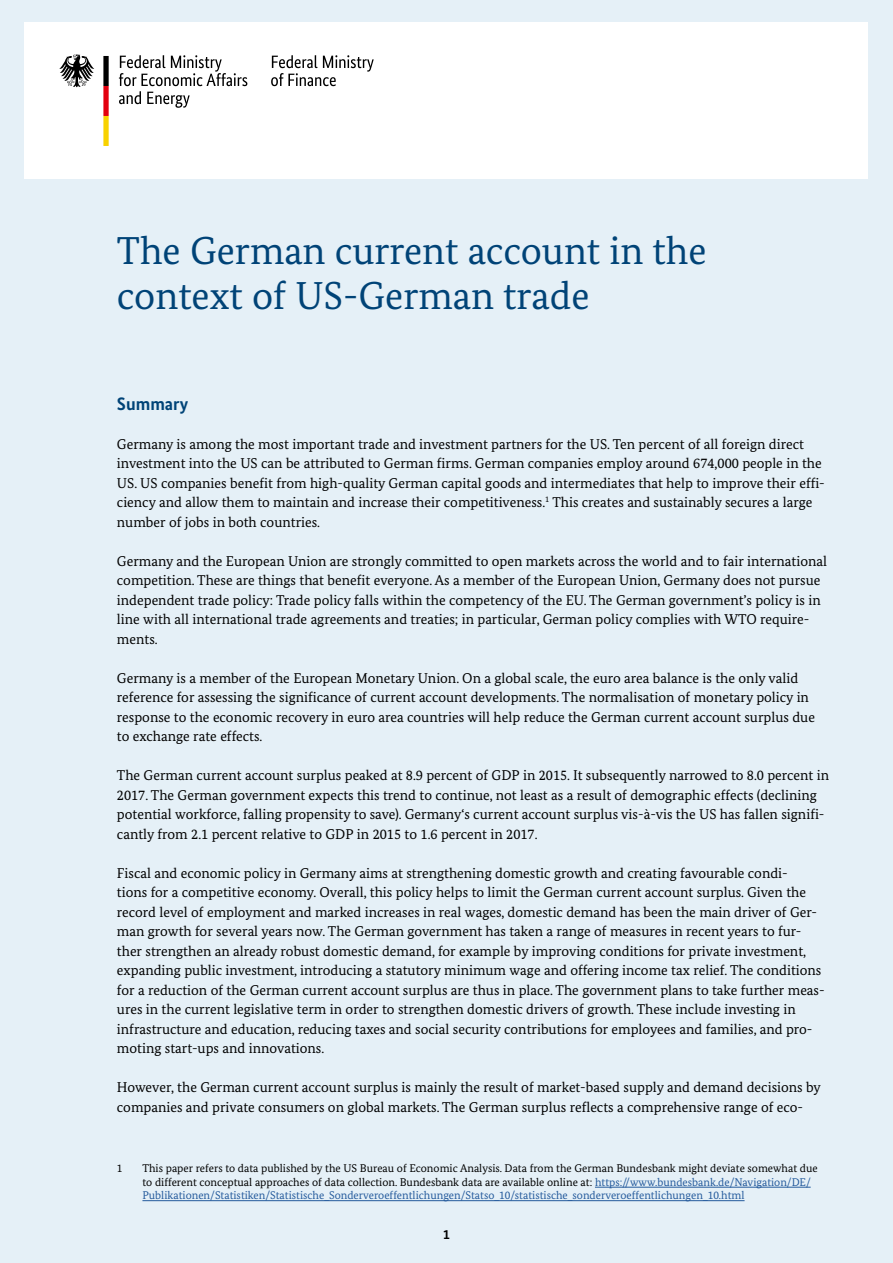
<style>
.page{position:relative;width:893px;height:1263px;background:#e5f0f7}
.page>*{position:absolute;margin:0;border:0;box-sizing:border-box;transform-origin:0 0}
.t1{font:39px/45px "Bundes Serif";color:#004377}
.t2{font:700 18px "Bundes Sans";color:#004377}
.t3{font:14.25px/19.5px "Bundes Serif";color:#000}
.t4{font:700 13.5px "Bundes Sans";color:#000}
.t5{font:11.25px/13.5px "Bundes Serif";color:#000}
.s1{color:#245a9c}
</style>
<div class="page">
<div style="left:25px;top:23px;width:843px;height:156px;background:#fff"></div>
<svg style="left:119px;top:55px;width:128px;height:53px"></svg>
<svg style="left:59px;top:55px;width:35px;height:32px"></svg>
<svg style="left:103px;top:56px;width:6px;height:90px"></svg>
<svg style="left:271px;top:55px;width:103px;height:31px"></svg>
<hr style="left:595px;top:1187px;width:216px;height:1px;background:#245a9c">
<hr style="left:142px;top:1200px;width:603px;height:1px;background:#245a9c">
<h1 class="t1" style="left:117px;top:228px;width:591px">The German current account in the context of US-German trade</h1>
<p class="t2" style="left:117px;top:392px;width:73px">Summary</p>
<p class="t3" style="left:117px;top:434px;width:709px">Germany is among the most important trade and investment partners for the US. Ten percent of all foreign direct investment into the US can be attributed to German firms. German companies employ around 674,000 people in the US. US companies benefit from high-quality German capital goods and intermediates that help to improve their effi&shy;ciency and allow them to maintain and increase their competitiveness.<sup>1</sup> This creates and sustainably secures a large number of jobs in both countries.</p>
<p class="t3" style="left:117px;top:551px;width:712px">Germany and the European Union are strongly committed to open markets across the world and to fair international competition. These are things that benefit everyone. As a member of the European Union, Germany does not pursue independent trade policy: Trade policy falls within the competency of the EU. The German government’s policy is in line with all international trade agreements and treaties; in particular, German policy complies with WTO require&shy;ments.</p>
<p class="t3" style="left:117px;top:668px;width:700px">Germany is a member of the European Monetary Union. On a global scale, the euro area balance is the only valid reference for assessing the significance of current account developments. The normalisation of monetary policy in response to the economic recovery in euro area countries will help reduce the German current account surplus due to exchange rate effects.</p>
<p class="t3" style="left:117px;top:765px;width:714px">The German current account surplus peaked at 8.9 percent of GDP in 2015. It subsequently narrowed to 8.0 percent in 2017. The German government expects this trend to continue, not least as a result of demographic effects (declining potential workforce, falling propensity to save). Germany‘s current account surplus vis-à-vis the US has fallen signifi&shy;cantly from 2.1 percent relative to GDP in 2015 to 1.6 percent in 2017.</p>
<p class="t3" style="left:117px;top:863px;width:709px">Fiscal and economic policy in Germany aims at strengthening domestic growth and creating favourable condi-<br>tions for a competitive economy. Overall, this policy helps to limit the German current account surplus. Given the record level of employment and marked increases in real wages, domestic demand has been the main driver of Ger&shy;man growth for several years now. The German government has taken a range of measures in recent years to fur&shy;ther strengthen an already robust domestic demand, for example by improving conditions for private investment, expanding public investment, introducing a statutory minimum wage and offering income tax relief. The conditions for a reduction of the German current account surplus are thus in place. The government plans to take further meas&shy;ures in the current legislative term in order to strengthen domestic drivers of growth. These include investing in infrastructure and education, reducing taxes and social security contributions for employees and families, and pro&shy;moting start-ups and innovations.</p>
<p class="t3" style="left:117px;top:1077px;width:705px">However, the German current account surplus is mainly the result of market-based supply and demand decisions by companies and private consumers on global markets. The German surplus reflects a comprehensive range of eco-</p>
<p class="t5" style="left:117px;top:1161px;width:7px">1</p>
<p class="t5" style="left:142px;top:1161px;width:677px">This paper refers to data published by the US Bureau of Economic Analysis. Data from the German Bundesbank might deviate somewhat due to different conceptual approaches of data collection. Bundesbank data are available online at: <span class="s1">https://www.bundesbank.de/Navigation/DE/<br>Publikationen/Statistiken/Statistische_Sonderveroeffentlichungen/Statso_10/statistische_sonderveroeffentlichungen_10.html</span></p>
<p class="t4" style="left:443px;top:1226px;width:8px">1</p>
</div>
